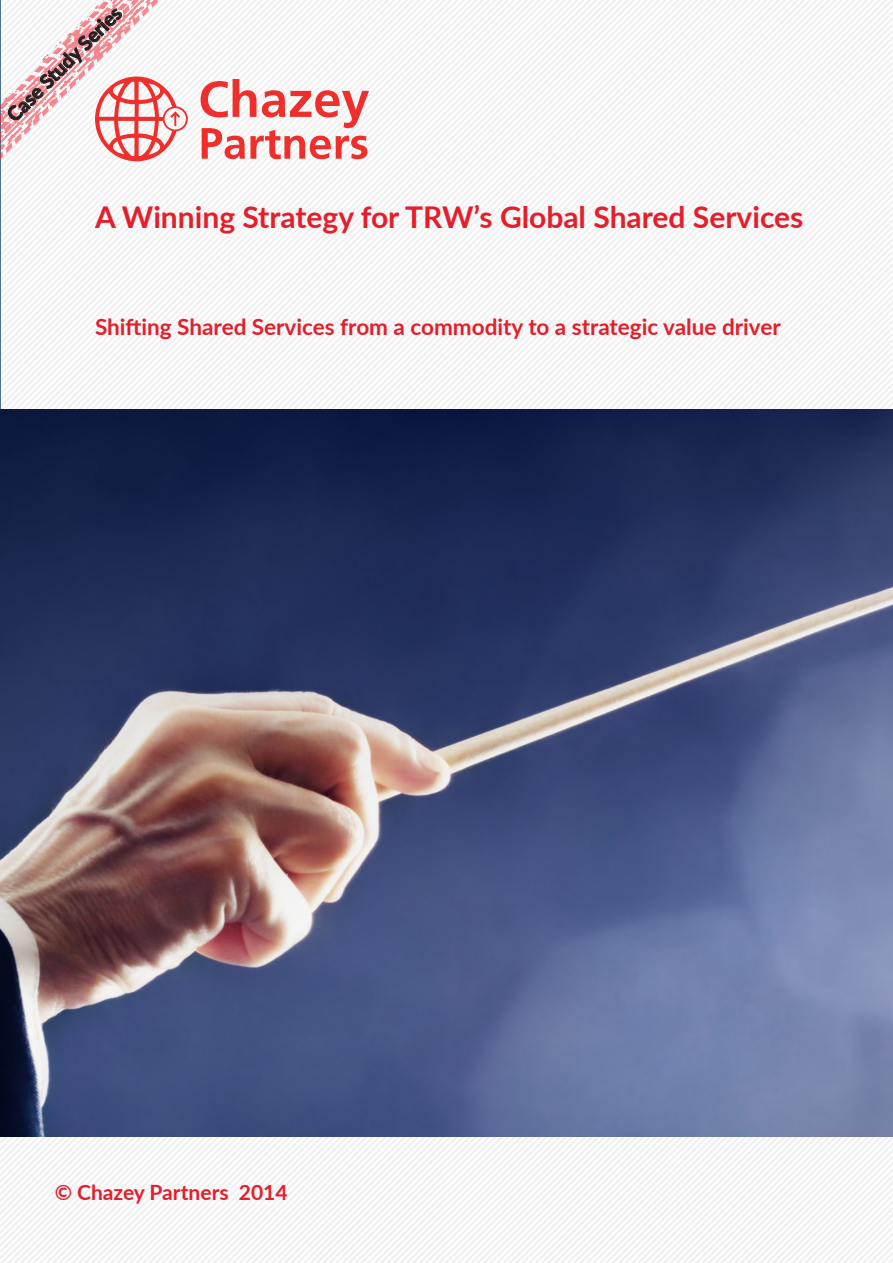
<style>
.page{position:relative;width:893px;height:1263px;background:#fff}
.page>*{position:absolute;margin:0;border:0;box-sizing:border-box;transform-origin:0 0}
.t1{font:700 30px "Lato";color:#e41e2b}
.t2{font:700 22.5px "Lato";color:#e41e2b}
.t3{font:700 21px "Lato";color:#e41e2b}
.t4{font:700 19.5px "Lato";color:#231f20}
</style>
<div class="page">
<img style="left:1px;top:0;width:892px;height:410px">
<img style="left:0;top:410px;width:893px;height:727px">
<div style="left:0;top:1137px;width:893px;height:126px;background:#f8f8f8"></div>
<svg style="left:267px;top:79px;width:102px;height:80px"></svg>
<svg style="left:0;top:0;width:267px;height:220px"></svg>
<svg style="left:8px;top:8px;width:180px;height:153px"></svg>
<p class="t4" style="left:0;top:108px;width:154px;rotate:-45deg">Case Study Series</p>
<p class="t1" style="left:95px;top:195px;width:710px">A Winning Strategy for TRW’s Global Shared Services</p>
<p class="t2" style="left:95px;top:310px;width:687px">Shifting Shared Services from a commodity to a strategic value driver</p>
<p class="t3" style="left:55px;top:1176px;width:234px">© Chazey Partners 2014</p>
</div>
